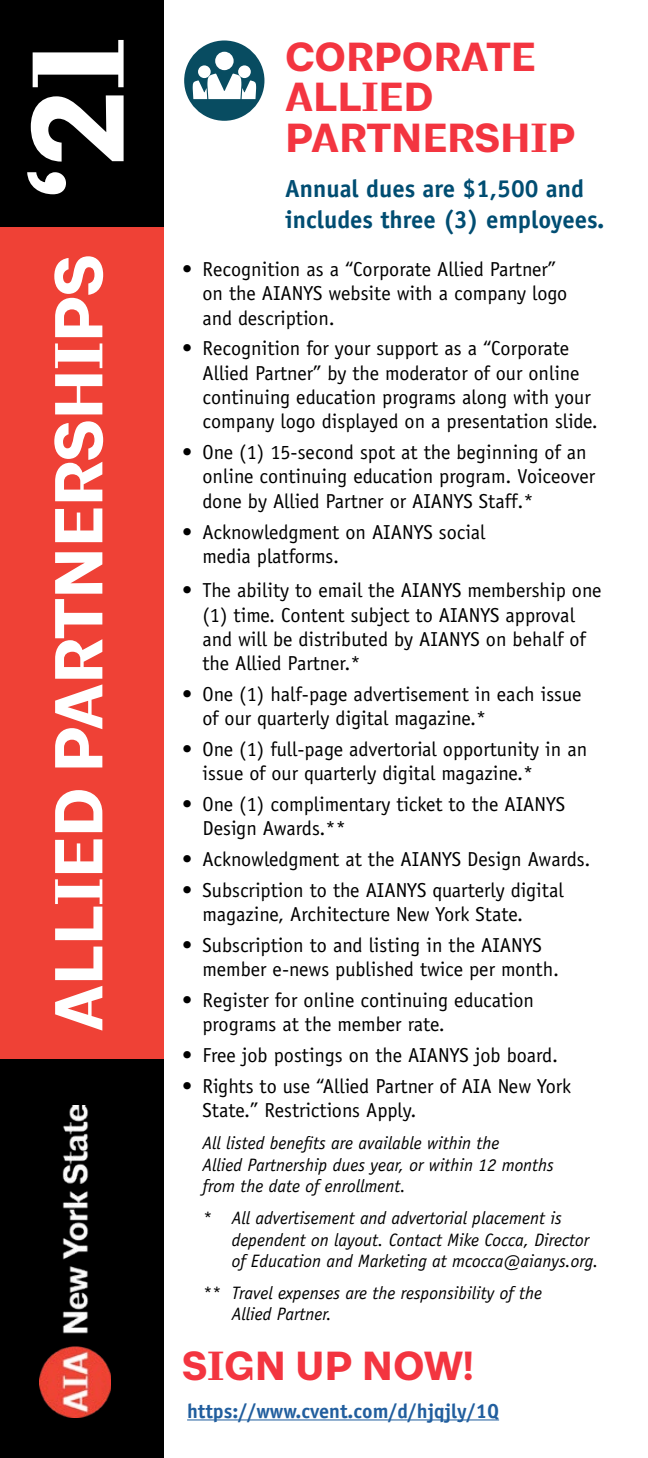
<style>
.page{position:relative;width:648px;height:1458px;background:#fff}
.page>*{position:absolute;margin:0;border:0;box-sizing:border-box;transform-origin:0 0}
.t1{font:700 67.5px "Architype";letter-spacing:-.01em;color:#fff}
.t2{font:700 40.5px/40.5px "Architype";color:#f33540}
.t3{font:700 24.75px/31.5px "Officina Sans Std";color:#004d72}
.t4{font:20.25px/24.3px "Officina Sans Std";color:#000}
.t5{font:700 20.25px "Officina Sans Std";color:#215e9e}
.t6{font:italic 18px/21.6px "Officina Sans Std";color:#000}
.s1{font-size:130.05px}
</style>
<div class="page">
<div style="left:0;top:0;width:164px;height:1458px;background:#ef4136"></div>
<div style="left:0;top:1059px;width:164px;height:399px;background:#000"></div>
<div style="left:0;top:0;width:164px;height:226px;background:#000"></div>
<img style="left:40px;top:1106px;width:71px;height:311px">
<div style="left:184px;top:40px;width:80px;height:81px;background:#084c61;border-radius:50%"></div>
<div style="left:238px;top:65px;width:13px;height:13px;background:#fff;border-radius:50%"></div>
<div style="left:198px;top:65px;width:13px;height:13px;background:#fff;border-radius:50%"></div>
<div style="left:215px;top:52px;width:19px;height:18px;background:#fff;border-radius:50%"></div>
<svg style="left:193px;top:73px;width:63px;height:26px"></svg>
<hr style="left:187px;top:1419px;width:312px;height:1px;background:#215e9e">
<h1 class="t1" style="left:38px;top:1032px;width:996px;rotate:-90deg">ALLIED PARTNERSHIPS <span class="s1">‘21</span></h1>
<h2 class="t2" style="left:285px;top:38px;width:292px">CORPORATE<br>ALLIED<br>PARTNERSHIP</h2>
<p class="t3" style="left:285px;top:172px;width:321px">Annual dues are $1,500 and includes three (3) employees.</p>
<p class="t4" style="left:202px;top:257px;width:366px;text-indent:-20px">• Recognition as a “Corporate Allied Partner” on the AIANYS website with a company logo and description.</p>
<p class="t4" style="left:202px;top:337px;width:397px;text-indent:-20px">• Recognition for your support as a “Corporate Allied Partner” by the moderator of our online continuing education programs along with your company logo displayed on a presentation slide.</p>
<p class="t4" style="left:202px;top:440px;width:394px;text-indent:-20px">• One (1) 15-second spot at the beginning of an online continuing education program. Voiceover done by Allied Partner or AIANYS Staff.*</p>
<p class="t4" style="left:202px;top:520px;width:284px;text-indent:-20px">• Acknowledgment on AIANYS social media platforms.</p>
<p class="t4" style="left:202px;top:578px;width:401px;text-indent:-20px">• The ability to email the AIANYS membership one (1) time. Content subject to AIANYS approval and will be distributed by AIANYS on behalf of the Allied Partner.*</p>
<p class="t4" style="left:202px;top:682px;width:381px;text-indent:-20px">• One (1) half-page advertisement in each issue of our quarterly digital magazine.*</p>
<p class="t4" style="left:202px;top:737px;width:386px;text-indent:-20px">• One (1) full-page advertorial opportunity in an issue of our quarterly digital magazine.*</p>
<p class="t4" style="left:202px;top:792px;width:364px;text-indent:-20px">• One (1) complimentary ticket to the AIANYS<br>Design Awards.**</p>
<p class="t4" style="left:182px;top:847px;width:410px">• Acknowledgment at the AIANYS Design Awards.</p>
<p class="t4" style="left:202px;top:878px;width:363px;text-indent:-20px">• Subscription to the AIANYS quarterly digital magazine, Architecture New York State.</p>
<p class="t4" style="left:202px;top:933px;width:358px;text-indent:-20px">• Subscription to and listing in the AIANYS member e-news published twice per month.</p>
<p class="t4" style="left:202px;top:988px;width:333px;text-indent:-20px">• Register for online continuing education programs at the member rate.</p>
<p class="t4" style="left:182px;top:1043px;width:377px">• Free job postings on the AIANYS job board.</p>
<p class="t4" style="left:202px;top:1074px;width:370px;text-indent:-20px">• Rights to use “Allied Partner of AIA New York<br>State.” Restrictions Apply.</p>
<p class="t6" style="left:202px;top:1132px;width:353px">All listed benefits are available within the<br>Allied Partnership dues year, or within 12 months from the date of enrollment.</p>
<p class="t6" style="left:232px;top:1207px;width:368px;text-indent:-29px">* All advertisement and advertorial placement is dependent on layout. Contact Mike Cocca, Director of Education and Marketing at mcocca@aianys.org.</p>
<p class="t6" style="left:232px;top:1282px;width:312px;text-indent:-29px">** Travel expenses are the responsibility of the<br>Allied Partner.</p>
<h2 class="t2" style="left:182px;top:1347px;width:293px">SIGN UP NOW!</h2>
<p class="t5" style="left:187px;top:1398px;width:314px">https://www.cvent.com/d/hjqjly/1Q</p>
</div>
